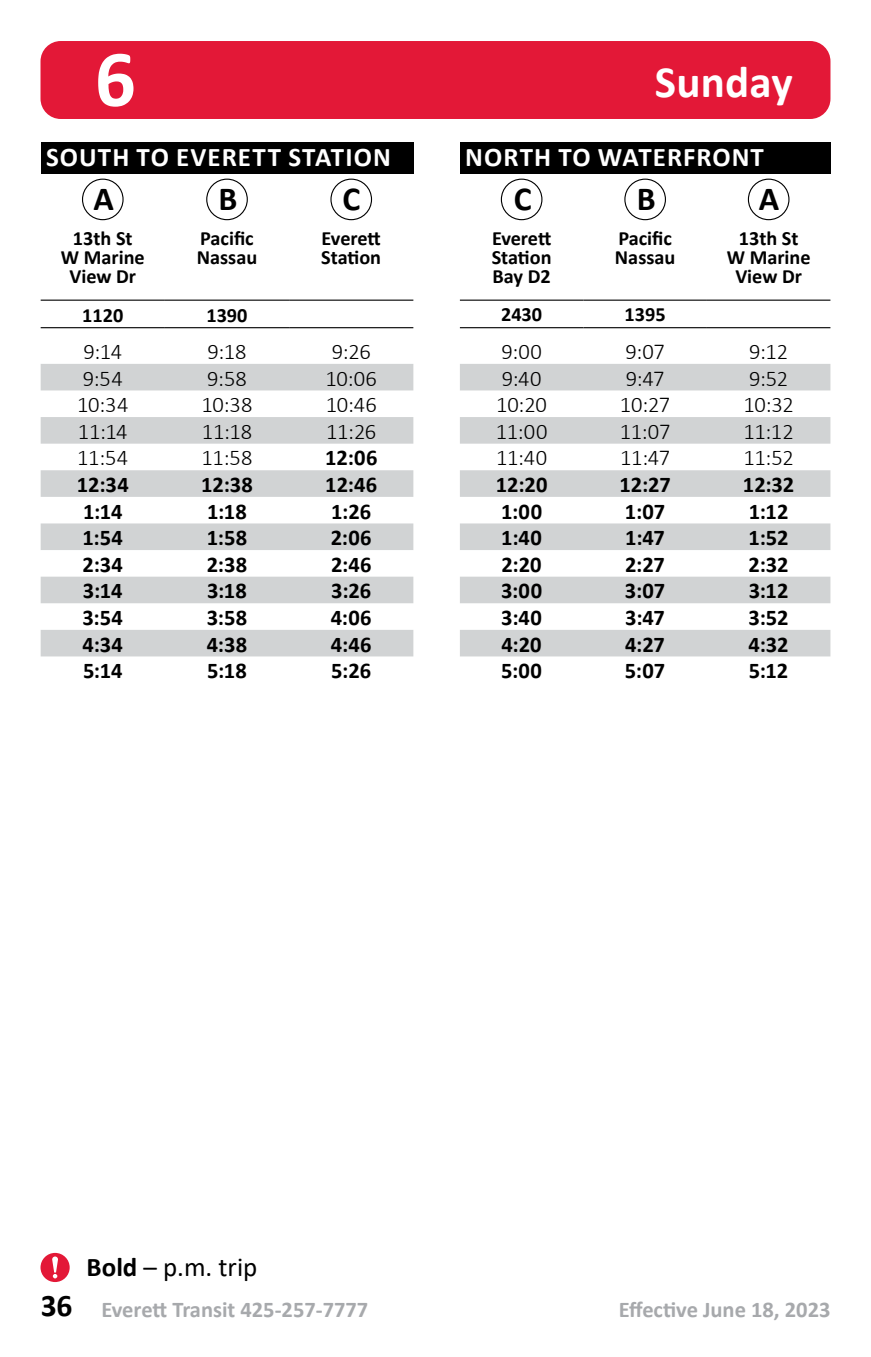
<style>
.page{position:relative;width:871px;height:1357px;background:#fff}
.page>*{position:absolute;margin:0;border:0;box-sizing:border-box;transform-origin:0 0}
.t1{font:700 81px "Calibri";color:#fff}
.t2{font:700 45px "Calibri";letter-spacing:.005em;color:#fff}
.t3{font:700 33.75px "Calibri";color:#000}
.t4{font:700 31.5px "Calibri";color:#000}
.t5{font:700 27px "Calibri";letter-spacing:.04em;color:#fff}
.t6{font:27px "Calibri";color:#000}
.t7{font:700 22.5px "Calibri";color:#000}
.t8{font:300 22.5px "Calibri";letter-spacing:-.015em;color:#000}
.t9{font:700 22.5px "Calibri";color:#a7a9ac}
.t10{font:700 20.25px/19.1px "Calibri";color:#000}
.s1{font-weight:700}
</style>
<div class="page">
<div style="left:40px;top:41px;width:790px;height:78px;background:#e31837;border-radius:20px"></div>
<div style="left:41px;top:142px;width:372px;height:32px;background:#000"></div>
<hr style="left:41px;top:300px;width:124px;height:1px;background:#000">
<hr style="left:165px;top:300px;width:124px;height:1px;background:#000">
<hr style="left:289px;top:300px;width:124px;height:1px;background:#000">
<hr style="left:41px;top:327px;width:124px;height:1px;background:#000">
<hr style="left:165px;top:327px;width:124px;height:1px;background:#000">
<hr style="left:289px;top:327px;width:124px;height:1px;background:#000">
<div style="left:82px;top:179px;width:42px;height:41px;border:1px solid #000;border-radius:50%"></div>
<div style="left:206px;top:179px;width:42px;height:41px;border:1px solid #000;border-radius:50%"></div>
<div style="left:330px;top:179px;width:42px;height:41px;border:1px solid #000;border-radius:50%"></div>
<svg style="left:41px;top:364px;width:372px;height:292px;fill:#d1d3d4"></svg>
<div style="left:460px;top:142px;width:370px;height:32px;background:#000"></div>
<hr style="left:460px;top:300px;width:123px;height:1px;background:#000">
<hr style="left:583px;top:300px;width:124px;height:1px;background:#000">
<hr style="left:707px;top:300px;width:123px;height:1px;background:#000">
<hr style="left:460px;top:327px;width:123px;height:1px;background:#000">
<hr style="left:583px;top:327px;width:124px;height:1px;background:#000">
<hr style="left:707px;top:327px;width:123px;height:1px;background:#000">
<div style="left:501px;top:179px;width:41px;height:41px;border:1px solid #000;border-radius:50%"></div>
<div style="left:624px;top:179px;width:42px;height:41px;border:1px solid #000;border-radius:50%"></div>
<div style="left:748px;top:179px;width:41px;height:41px;border:1px solid #000;border-radius:50%"></div>
<svg style="left:460px;top:364px;width:370px;height:292px;fill:#d1d3d4"></svg>
<div style="left:40px;top:1253px;width:30px;height:29px;background:#e31837;border-radius:50%"></div>
<svg style="left:52px;top:1256px;width:6px;height:22px"></svg>
<h1 class="t1" style="left:95px;top:22px;width:43px">6</h1>
<p class="t5" style="left:46px;top:138px;width:346px">SOUTH TO EVERETT STATION</p>
<h3 class="t3" style="left:94px;top:175px;width:22px">A</h3>
<h3 class="t3" style="left:219px;top:175px;width:20px">B</h3>
<h3 class="t3" style="left:342px;top:175px;width:19px">C</h3>
<p class="t10" style="left:61px;top:229px;width:85px;text-align:center">13th St<br>W Marine<br>View Dr</p>
<p class="t10" style="left:197px;top:229px;width:62px">Pacific<br>Nassau</p>
<p class="t10" style="left:321px;top:229px;width:61px">Everett<br>Station</p>
<p class="t10" style="left:82px;top:305px;width:43px">1120</p>
<p class="t10" style="left:206px;top:305px;width:43px">1390</p>
<p class="t8" style="left:83px;top:338px;width:40px">9:14</p>
<p class="t8" style="left:207px;top:338px;width:41px">9:18</p>
<p class="t8" style="left:332px;top:338px;width:41px">9:26</p>
<p class="t8" style="left:83px;top:364px;width:42px">9:54</p>
<p class="t8" style="left:207px;top:364px;width:41px">9:58</p>
<p class="t8" style="left:325px;top:364px;width:53px">10:06</p>
<p class="t8" style="left:77px;top:391px;width:53px">10:34</p>
<p class="t8" style="left:201px;top:391px;width:53px">10:38</p>
<p class="t8" style="left:326px;top:391px;width:53px">10:46</p>
<p class="t8" style="left:78px;top:417px;width:51px">11:14</p>
<p class="t8" style="left:202px;top:417px;width:52px">11:18</p>
<p class="t8" style="left:326px;top:417px;width:52px">11:26</p>
<p class="t8" style="left:77px;top:444px;width:53px">11:54</p>
<p class="t8" style="left:201px;top:444px;width:52px">11:58</p>
<p class="t7" style="left:325px;top:442px;width:54px">12:06</p>
<p class="t7" style="left:77px;top:469px;width:53px">12:34</p>
<p class="t7" style="left:201px;top:469px;width:53px">12:38</p>
<p class="t7" style="left:325px;top:469px;width:53px">12:46</p>
<p class="t7" style="left:83px;top:495px;width:41px">1:14</p>
<p class="t7" style="left:207px;top:495px;width:41px">1:18</p>
<p class="t7" style="left:331px;top:495px;width:41px">1:26</p>
<p class="t7" style="left:83px;top:522px;width:42px">1:54</p>
<p class="t7" style="left:207px;top:522px;width:42px">1:58</p>
<p class="t7" style="left:331px;top:522px;width:42px">2:06</p>
<p class="t7" style="left:83px;top:548px;width:42px">2:34</p>
<p class="t7" style="left:207px;top:548px;width:42px">2:38</p>
<p class="t7" style="left:331px;top:548px;width:42px">2:46</p>
<p class="t7" style="left:83px;top:575px;width:41px">3:14</p>
<p class="t7" style="left:207px;top:575px;width:41px">3:18</p>
<p class="t7" style="left:331px;top:575px;width:41px">3:26</p>
<p class="t7" style="left:82px;top:602px;width:42px">3:54</p>
<p class="t7" style="left:207px;top:602px;width:42px">3:58</p>
<p class="t7" style="left:331px;top:602px;width:42px">4:06</p>
<p class="t7" style="left:82px;top:628px;width:42px">4:34</p>
<p class="t7" style="left:207px;top:628px;width:42px">4:38</p>
<p class="t7" style="left:331px;top:628px;width:42px">4:46</p>
<p class="t7" style="left:83px;top:655px;width:41px">5:14</p>
<p class="t7" style="left:207px;top:655px;width:41px">5:18</p>
<p class="t7" style="left:331px;top:655px;width:41px">5:26</p>
<h2 class="t2" style="left:655px;top:50px;width:139px">Sunday</h2>
<p class="t5" style="left:465px;top:138px;width:300px">NORTH TO WATERFRONT</p>
<h3 class="t3" style="left:514px;top:175px;width:19px">C</h3>
<h3 class="t3" style="left:637px;top:175px;width:20px">B</h3>
<h3 class="t3" style="left:758px;top:175px;width:22px">A</h3>
<p class="t10" style="left:492px;top:229px;width:61px;text-align:justify">Everett Station Bay D2</p>
<p class="t10" style="left:615px;top:229px;width:62px">Pacific<br>Nassau</p>
<p class="t10" style="left:727px;top:229px;width:85px;text-align:center">13th St<br>W Marine<br>View Dr</p>
<p class="t10" style="left:501px;top:305px;width:43px">2430</p>
<p class="t10" style="left:624px;top:305px;width:43px">1395</p>
<p class="t8" style="left:501px;top:338px;width:42px">9:00</p>
<p class="t8" style="left:625px;top:338px;width:41px">9:07</p>
<p class="t8" style="left:749px;top:338px;width:41px">9:12</p>
<p class="t8" style="left:502px;top:364px;width:41px">9:40</p>
<p class="t8" style="left:626px;top:364px;width:40px">9:47</p>
<p class="t8" style="left:749px;top:364px;width:41px">9:52</p>
<p class="t8" style="left:496px;top:391px;width:52px">10:20</p>
<p class="t8" style="left:620px;top:391px;width:52px">10:27</p>
<p class="t8" style="left:743px;top:391px;width:52px">10:32</p>
<p class="t8" style="left:496px;top:417px;width:53px">11:00</p>
<p class="t8" style="left:620px;top:417px;width:52px">11:07</p>
<p class="t8" style="left:743px;top:417px;width:52px">11:12</p>
<p class="t8" style="left:496px;top:444px;width:53px">11:40</p>
<p class="t8" style="left:620px;top:444px;width:51px">11:47</p>
<p class="t8" style="left:743px;top:444px;width:52px">11:52</p>
<p class="t7" style="left:496px;top:469px;width:53px">12:20</p>
<p class="t7" style="left:619px;top:469px;width:53px">12:27</p>
<p class="t7" style="left:743px;top:469px;width:53px">12:32</p>
<p class="t7" style="left:501px;top:495px;width:42px">1:00</p>
<p class="t7" style="left:625px;top:495px;width:42px">1:07</p>
<p class="t7" style="left:749px;top:495px;width:41px">1:12</p>
<p class="t7" style="left:501px;top:522px;width:42px">1:40</p>
<p class="t7" style="left:625px;top:522px;width:41px">1:47</p>
<p class="t7" style="left:748px;top:522px;width:41px">1:52</p>
<p class="t7" style="left:501px;top:548px;width:42px">2:20</p>
<p class="t7" style="left:625px;top:548px;width:41px">2:27</p>
<p class="t7" style="left:748px;top:548px;width:41px">2:32</p>
<p class="t7" style="left:501px;top:575px;width:43px">3:00</p>
<p class="t7" style="left:625px;top:575px;width:42px">3:07</p>
<p class="t7" style="left:748px;top:575px;width:41px">3:12</p>
<p class="t7" style="left:501px;top:602px;width:42px">3:40</p>
<p class="t7" style="left:625px;top:602px;width:41px">3:47</p>
<p class="t7" style="left:748px;top:602px;width:41px">3:52</p>
<p class="t7" style="left:501px;top:628px;width:42px">4:20</p>
<p class="t7" style="left:625px;top:628px;width:41px">4:27</p>
<p class="t7" style="left:748px;top:628px;width:42px">4:32</p>
<p class="t7" style="left:501px;top:655px;width:42px">5:00</p>
<p class="t7" style="left:625px;top:655px;width:42px">5:07</p>
<p class="t7" style="left:749px;top:655px;width:41px">5:12</p>
<p class="t6" style="left:87px;top:1248px;width:172px"><span class="s1">Bold</span> – p.m. trip</p>
<h3 class="t4" style="left:41px;top:1284px;width:33px">36</h3>
<p class="t9" style="left:101px;top:1293px;width:268px">Everett Transit 425-257-7777</p>
<p class="t9" style="left:619px;top:1293px;width:213px">Effective June 18, 2023</p>
</div>
